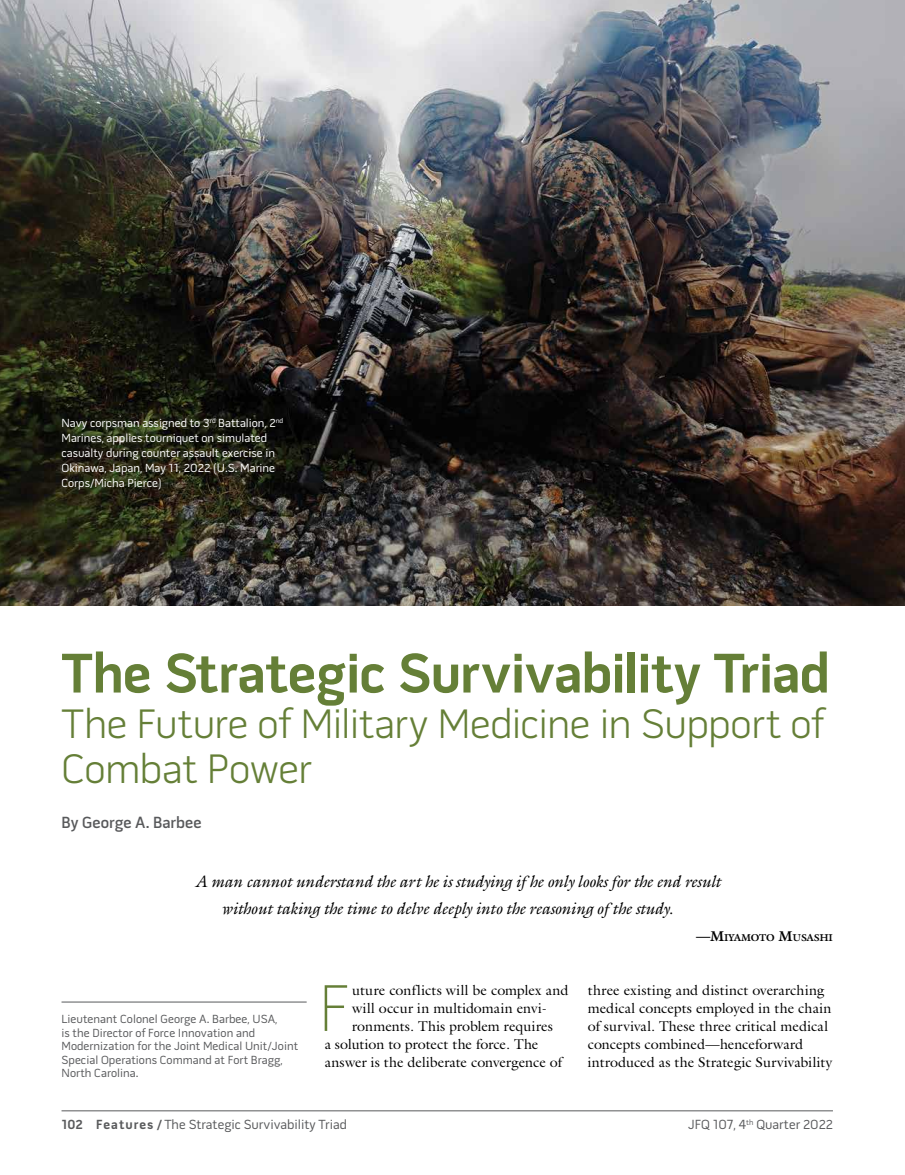
<style>
.page{position:relative;width:905px;height:1175px;background:#fff}
.page>*{position:absolute;margin:0;border:0;box-sizing:border-box;transform-origin:0 0}
.t1{font:100 67.2px "Pill Gothic 600 mg";color:#657f37}
.t2{font:700 57px "Pill Gothic 600 mg";letter-spacing:-.01em;color:#657f37}
.t3{font:300 42px/45px "Pill Gothic 600 mg";letter-spacing:-.015em;color:#657f37}
.t4{font:italic 16.5px/27px "Galliard Std";letter-spacing:-.015em;color:#000}
.t5{font:600 16.5px "Pill Gothic 600 mg";color:#58595b}
.t6{font:14.25px/18px "Galliard Std";color:#000}
.t7{font:13.5px "Pill Gothic 600 mg";color:#58595b}
.t8{font:12px/15px "Pill Gothic 600 mg";color:#fff}
.t9{font:12px/13.5px "Pill Gothic 600 mg";letter-spacing:.005em;color:#58595b}
.t10{font:700 10.05px "Galliard Std";letter-spacing:-.02em;color:#000}
.s1{font-size:14.25px}
.s2{font-weight:700}
</style>
<div class="page">
<hr style="left:62px;top:1110px;width:770px;height:1px;background:#58595b">
<hr style="left:62px;top:1001px;width:244px;height:1px;background:#58595b">
<img style="left:0;top:0;width:904px;height:605px">
<p class="t8" style="left:61px;top:416px;width:223px">Navy corpsman assigned to 3<sup>rd</sup> Battalion, 2<sup>nd </sup>Marines, applies tourniquet on simulated casualty during counter assault exercise in Okinawa, Japan, May 11, 2022 (U.S. Marine Corps/Micha Pierce)</p>
<h2 class="t2" style="left:62px;top:650px;width:769px">The Strategic Survivability Triad</h2>
<h3 class="t3" style="left:62px;top:704px;width:764px">The Future of Military Medicine in Support of<br>Combat Power</h3>
<p class="t5" style="left:62px;top:815px;width:141px">By George A. Barbee</p>
<p class="t4" style="left:221px;top:867px;width:501px;text-indent:-27px">A man cannot understand the art he is studying if he only looks for the end result without taking the time to delve deeply into the reasoning of the study.</p>
<p class="t10" style="left:696px;top:931px;width:138px"><span class="s1">—M</span>IYAMOTO <span class="s1">M</span>USASHI</p>
<p class="t9" style="left:62px;top:1013px;width:238px">Lieutenant Colonel George A. Barbee, USA,<br>is the Director of Force Innovation and Modernization for the Joint Medical Unit/Joint Special Operations Command at Fort Bragg, North Carolina.</p>
<h1 class="t1" style="left:318px;top:981px;width:33px">F</h1>
<p class="t6" style="left:352px;top:980px;width:218px">uture conflicts will be complex and</p>
<p class="t6" style="left:352px;top:998px;width:196px">will occur in multidomain envi-</p>
<p class="t6" style="left:352px;top:1016px;width:202px">ronments. This problem requires</p>
<p class="t6" style="left:325px;top:1034px;width:215px">a solution to protect the force. The</p>
<p class="t6" style="left:325px;top:1052px;width:239px">answer is the deliberate convergence of</p>
<p class="t6" style="left:588px;top:980px;width:246px">three existing and distinct overarching medical concepts employed in the chain of survival. These three critical medical concepts combined—henceforward introduced as the Strategic Survivability</p>
<p class="t7" style="left:62px;top:1119px;width:287px"><span class="s2">102 Features /</span> The Strategic Survivability Triad</p>
<p class="t7" style="left:688px;top:1119px;width:146px">JFQ 107, 4<sup>th</sup> Quarter 2022</p>
</div>
